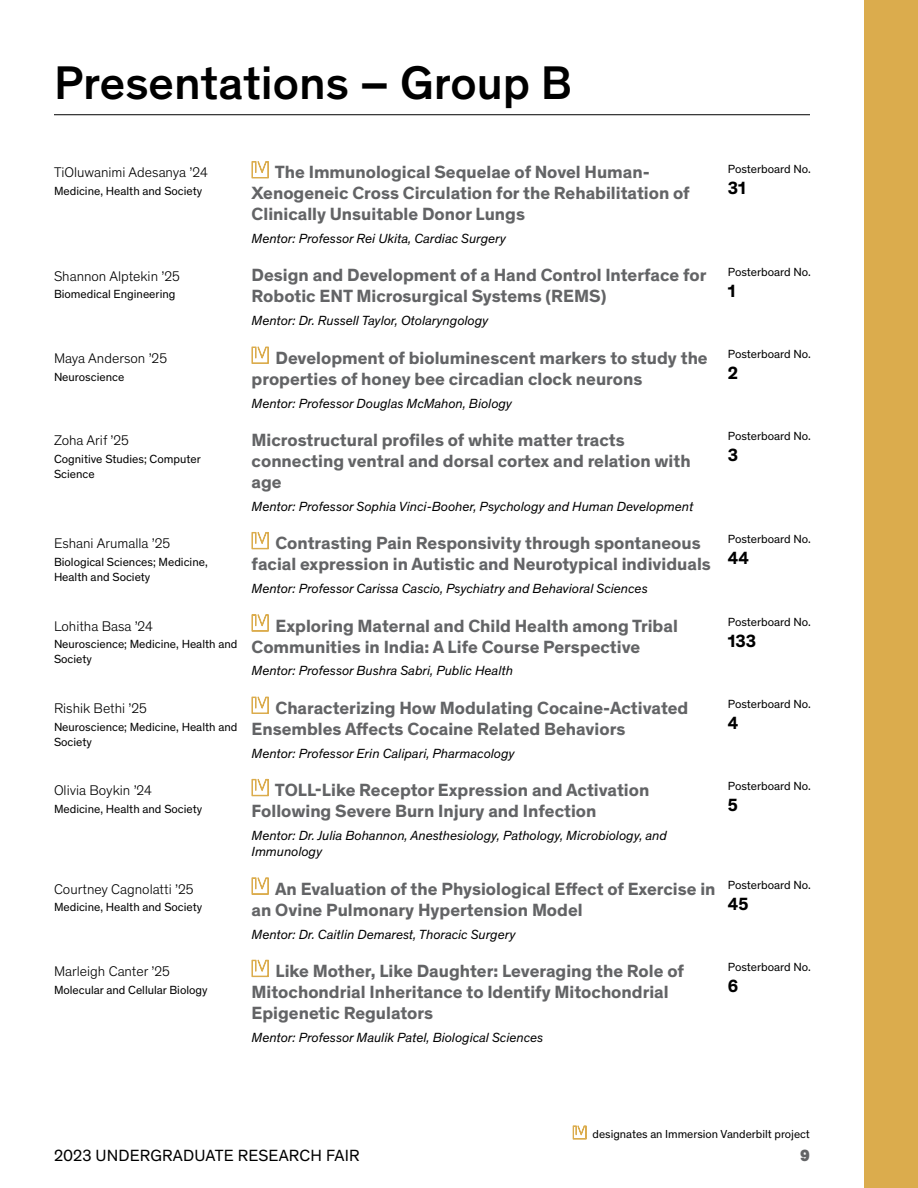
<style>
.page{position:relative;width:918px;height:1188px;background:#fff}
.page>*{position:absolute;margin:0;border:0;box-sizing:border-box;transform-origin:0 0}
.t1{font:500 48px "Theinhardt";color:#000}
.t2{font:700 18px/21px "Theinhardt";color:#636466}
.t3{font:700 18px "Theinhardt";color:#000}
.t4{font:16.5px "Theinhardt";letter-spacing:.01em;color:#000}
.t5{font:900 16.5px "Theinhardt";color:#636466}
.t6{font:300 14.25px "Theinhardt";color:#000}
.t7{font:italic 13.5px/16.2px "Theinhardt";color:#000}
.t8{font:12px/15px "Theinhardt";color:#000}
.t9{font:11.85px "Theinhardt";color:#000}
</style>
<div class="page">
<div style="left:864px;top:0;width:54px;height:1188px;background:#dbac4d"></div>
<svg style="left:251px;top:161px;width:18px;height:18px"></svg>
<svg style="left:251px;top:346px;width:18px;height:18px"></svg>
<svg style="left:251px;top:532px;width:18px;height:18px"></svg>
<svg style="left:251px;top:614px;width:18px;height:18px"></svg>
<svg style="left:251px;top:696px;width:18px;height:18px"></svg>
<svg style="left:251px;top:778px;width:18px;height:18px"></svg>
<svg style="left:251px;top:877px;width:18px;height:18px"></svg>
<svg style="left:251px;top:959px;width:18px;height:18px"></svg>
<hr style="left:54px;top:114px;width:756px;height:1px;background:#000">
<svg style="left:572px;top:1125px;width:15px;height:15px"></svg>
<h1 class="t1" style="left:54px;top:47px;width:520px">Presentations – Group B</h1>
<p class="t6" style="left:54px;top:163px;width:155px">TiOluwanimi Adesanya ’24</p>
<p class="t8" style="left:54px;top:183px;width:150px">Medicine, Health and Society</p>
<p class="t6" style="left:54px;top:266px;width:127px">Shannon Alptekin ’25</p>
<p class="t8" style="left:54px;top:286px;width:123px">Biomedical Engineering</p>
<p class="t6" style="left:54px;top:348px;width:115px">Maya Anderson ’25</p>
<p class="t8" style="left:54px;top:368px;width:72px">Neuroscience</p>
<p class="t6" style="left:54px;top:431px;width:76px">Zoha Arif ’25</p>
<p class="t8" style="left:54px;top:451px;width:148px">Cognitive Studies; Computer<br>Science</p>
<p class="t6" style="left:54px;top:534px;width:118px">Eshani Arumalla ’25</p>
<p class="t8" style="left:54px;top:554px;width:155px">Biological Sciences; Medicine,<br>Health and Society</p>
<p class="t6" style="left:54px;top:616px;width:100px">Lohitha Basa ’24</p>
<p class="t8" style="left:54px;top:636px;width:185px">Neuroscience; Medicine, Health and<br>Society</p>
<p class="t6" style="left:54px;top:698px;width:94px">Rishik Bethi ’25</p>
<p class="t8" style="left:54px;top:719px;width:185px">Neuroscience; Medicine, Health and<br>Society</p>
<p class="t6" style="left:54px;top:781px;width:99px">Olivia Boykin ’24</p>
<p class="t8" style="left:54px;top:801px;width:150px">Medicine, Health and Society</p>
<p class="t6" style="left:54px;top:879px;width:141px">Courtney Cagnolatti ’25</p>
<p class="t8" style="left:54px;top:899px;width:150px">Medicine, Health and Society</p>
<p class="t6" style="left:54px;top:961px;width:117px">Marleigh Canter ’25</p>
<p class="t8" style="left:54px;top:982px;width:155px">Molecular and Cellular Biology</p>
<p class="t2" style="left:252px;top:161px;width:440px;text-indent:23px">The Immunological Sequelae of Novel Human-<br>Xenogeneic Cross Circulation for the Rehabilitation of<br>Clinically Unsuitable Donor Lungs</p>
<p class="t7" style="left:252px;top:230px;width:256px">Mentor: Professor Rei Ukita, Cardiac Surgery</p>
<p class="t2" style="left:252px;top:264px;width:456px">Design and Development of a Hand Control Interface for<br>Robotic ENT Microsurgical Systems (REMS)</p>
<p class="t7" style="left:252px;top:312px;width:238px">Mentor: Dr. Russell Taylor, Otolaryngology</p>
<p class="t2" style="left:252px;top:346px;width:458px;text-indent:24px">Development of bioluminescent markers to study the properties of honey bee circadian clock neurons</p>
<p class="t7" style="left:252px;top:394px;width:262px">Mentor: Professor Douglas McMahon, Biology</p>
<p class="t2" style="left:252px;top:428px;width:441px">Microstructural profiles of white matter tracts connecting ventral and dorsal cortex and relation with age</p>
<p class="t7" style="left:252px;top:497px;width:443px">Mentor: Professor Sophia Vinci-Booher, Psychology and Human Development</p>
<p class="t2" style="left:252px;top:531px;width:461px;text-indent:24px">Contrasting Pain Responsivity through spontaneous facial expression in Autistic and Neurotypical individuals</p>
<p class="t7" style="left:252px;top:580px;width:398px">Mentor: Professor Carissa Cascio, Psychiatry and Behavioral Sciences</p>
<p class="t2" style="left:252px;top:614px;width:428px;text-indent:24px">Exploring Maternal and Child Health among Tribal<br>Communities in India: A Life Course Perspective</p>
<p class="t7" style="left:252px;top:662px;width:263px">Mentor: Professor Bushra Sabri, Public Health</p>
<p class="t2" style="left:252px;top:696px;width:438px;text-indent:24px">Characterizing How Modulating Cocaine-Activated<br>Ensembles Affects Cocaine Related Behaviors</p>
<p class="t7" style="left:252px;top:744px;width:265px">Mentor: Professor Erin Calipari, Pharmacology</p>
<p class="t2" style="left:252px;top:778px;width:399px;text-indent:23px">TOLL-Like Receptor Expression and Activation<br>Following Severe Burn Injury and Infection</p>
<p class="t7" style="left:252px;top:827px;width:417px">Mentor: Dr. Julia Bohannon, Anesthesiology, Pathology, Microbiology, and<br>Immunology</p>
<p class="t2" style="left:252px;top:877px;width:465px;text-indent:23px">An Evaluation of the Physiological Effect of Exercise in an Ovine Pulmonary Hypertension Model</p>
<p class="t7" style="left:252px;top:925px;width:266px">Mentor: Dr. Caitlin Demarest, Thoracic Surgery</p>
<p class="t2" style="left:252px;top:959px;width:434px;text-indent:24px">Like Mother, Like Daughter: Leveraging the Role of<br>Mitochondrial Inheritance to Identify Mitochondrial<br>Epigenetic Regulators</p>
<p class="t7" style="left:252px;top:1028px;width:293px">Mentor: Professor Maulik Patel, Biological Sciences</p>
<p class="t8" style="left:728px;top:160px;width:85px">Posterboard No.</p>
<p class="t3" style="left:728px;top:174px;width:20px">31</p>
<p class="t8" style="left:728px;top:264px;width:85px">Posterboard No.</p>
<p class="t3" style="left:728px;top:277px;width:9px">1</p>
<p class="t8" style="left:728px;top:346px;width:85px">Posterboard No.</p>
<p class="t3" style="left:728px;top:360px;width:12px">2</p>
<p class="t8" style="left:728px;top:428px;width:85px">Posterboard No.</p>
<p class="t3" style="left:728px;top:442px;width:12px">3</p>
<p class="t8" style="left:728px;top:531px;width:85px">Posterboard No.</p>
<p class="t3" style="left:728px;top:545px;width:23px">44</p>
<p class="t8" style="left:728px;top:614px;width:85px">Posterboard No.</p>
<p class="t3" style="left:728px;top:627px;width:30px">133</p>
<p class="t8" style="left:728px;top:696px;width:85px">Posterboard No.</p>
<p class="t3" style="left:728px;top:710px;width:12px">4</p>
<p class="t8" style="left:728px;top:778px;width:85px">Posterboard No.</p>
<p class="t3" style="left:728px;top:792px;width:12px">5</p>
<p class="t8" style="left:728px;top:877px;width:85px">Posterboard No.</p>
<p class="t3" style="left:728px;top:890px;width:22px">45</p>
<p class="t8" style="left:728px;top:959px;width:85px">Posterboard No.</p>
<p class="t3" style="left:728px;top:973px;width:12px">6</p>
<p class="t9" style="left:593px;top:1126px;width:219px">designates an Immersion Vanderbilt project</p>
<p class="t4" style="left:54px;top:1144px;width:307px">2023 UNDERGRADUATE RESEARCH FAIR</p>
<p class="t5" style="left:800px;top:1143px;width:11px">9</p>
</div>
